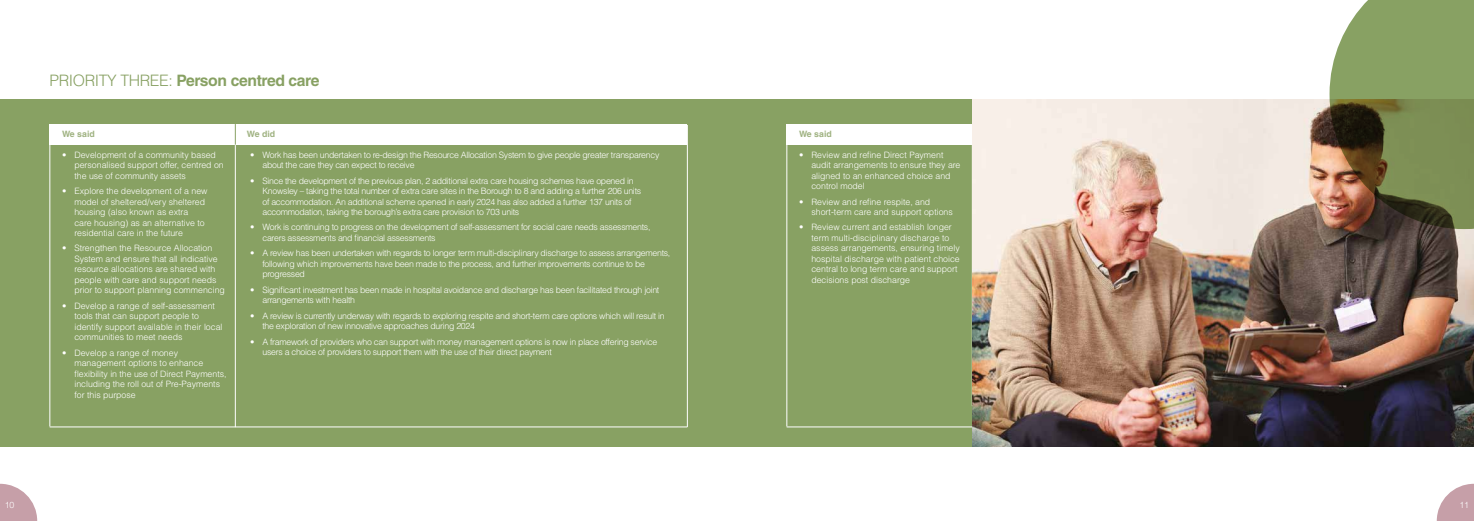
<style>
.page{position:relative;width:1474px;height:521px;background:#fff}
.page>*{position:absolute;margin:0;border:0;box-sizing:border-box;transform-origin:0 0}
.t1{font:700 15.75px "Helvetica LT Std";letter-spacing:-.025em;color:#88a163}
.t2{font:300 8.75px/10.5px "Helvetica LT Std";letter-spacing:-.03em;color:#fff}
.t3{font:300 8.75px/10.5px "Helvetica LT Std";color:#fff}
.t4{font:700 8.75px "Helvetica LT Std";color:#9fb281}
.s1{font-weight:300}
</style>
<div class="page">
<div style="left:737px;top:99px;width:736px;height:347px;background:#88a163"></div>
<div style="left:0;top:99px;width:737px;height:347px;background:#88a163"></div>
<svg style="left:0;top:484px;width:37px;height:37px"></svg>
<svg style="left:1436px;top:484px;width:37px;height:37px"></svg>
<div style="left:50px;top:124px;width:637px;height:20px;background:#fff"></div>
<div style="left:786px;top:124px;width:186px;height:20px;background:#fff"></div>
<hr style="left:235px;top:145px;width:1px;height:282px;background:#fff">
<hr style="left:50px;top:124px;width:1px;height:302px;background:#fff">
<hr style="left:786px;top:124px;width:1px;height:302px;background:#fff">
<hr style="left:50px;top:427px;width:637px;height:1px;background:#fff">
<hr style="left:786px;top:427px;width:187px;height:1px;background:#fff">
<svg style="left:235px;top:124px;width:1px;height:21px"></svg>
<hr style="left:687px;top:125px;width:1px;height:302px;background:#fff">
<img style="left:972px;top:99px;width:501px;height:347px">
<svg style="left:1329px;top:0;width:144px;height:229px;background:#7f8657"></svg>
<h1 class="t1" style="left:50px;top:71px;width:271px"><span class="s1">PRIORITY THREE:</span> Person centred care</h1>
<p class="t4" style="left:62px;top:128px;width:34px">We said</p>
<p class="t3" style="left:74px;top:149px;width:151px;text-indent:-12px">• Development of a community based personalised support offer, centred on the use of community assets</p>
<p class="t3" style="left:74px;top:186px;width:135px;text-indent:-12px">• Explore the development of a new model of sheltered/very sheltered housing (also known as extra care housing) as an alternative to residential care in the future</p>
<p class="t3" style="left:74px;top:243px;width:152px;text-indent:-12px">• Strengthen the Resource Allocation System and ensure that all indicative resource allocations are shared with people with care and support needs prior to support planning commencing</p>
<p class="t3" style="left:74px;top:300px;width:149px;text-indent:-12px">• Develop a range of self-assessment tools that can support people to identify support available in their local communities to meet needs</p>
<p class="t3" style="left:74px;top:347px;width:154px;text-indent:-12px">• Develop a range of money management options to enhance flexibility in the use of Direct Payments, including the roll out of Pre-Payments for this purpose</p>
<p class="t4" style="left:247px;top:128px;width:30px">We did</p>
<p class="t2" style="left:262px;top:149px;width:398px;text-indent:-12px">• Work has been undertaken to re-design the Resource Allocation System to give people greater transparency about the care they can expect to receive</p>
<p class="t2" style="left:262px;top:175px;width:380px;text-indent:-12px">• Since the development of the previous plan, 2 additional extra care housing schemes have opened in Knowsley – taking the total number of extra care sites in the Borough to 8 and adding a further 206 units of accommodation. An additional scheme opened in early 2024 has also added a further 137 units of accommodation, taking the borough’s extra care provision to 703 units</p>
<p class="t2" style="left:262px;top:222px;width:389px;text-indent:-12px">• Work is continuing to progress on the development of self-assessment for social care needs assessments, carers assessments and financial assessments</p>
<p class="t2" style="left:262px;top:248px;width:409px;text-indent:-12px">• A review has been undertaken with regards to longer term multi-disciplinary discharge to assess arrangements, following which improvements have been made to the process, and further improvements continue to be progressed</p>
<p class="t2" style="left:262px;top:284px;width:398px;text-indent:-12px">• Significant investment has been made in hospital avoidance and discharge has been facilitated through joint arrangements with health</p>
<p class="t2" style="left:262px;top:310px;width:404px;text-indent:-12px">• A review is currently underway with regards to exploring respite and short-term care options which will result in the exploration of new innovative approaches during 2024</p>
<p class="t2" style="left:262px;top:336px;width:396px;text-indent:-12px">• A framework of providers who can support with money management options is now in place offering service users a choice of providers to support them with the use of their direct payment</p>
<p class="t4" style="left:799px;top:128px;width:34px">We said</p>
<p class="t3" style="left:811px;top:149px;width:150px;text-indent:-12px">• Review and refine Direct Payment audit arrangements to ensure they are aligned to an enhanced choice and control model</p>
<p class="t3" style="left:811px;top:196px;width:143px;text-indent:-12px">• Review and refine respite, and short-term care and support options</p>
<p class="t3" style="left:811px;top:222px;width:150px;text-indent:-12px">• Review current and establish longer term multi-disciplinary discharge to assess arrangements, ensuring timely hospital discharge with patient choice central to long term care and support decisions post discharge</p>
<p class="t2" style="left:5px;top:499px;width:11px">10</p>
<p class="t2" style="left:1459px;top:499px;width:11px">11</p>
</div>
